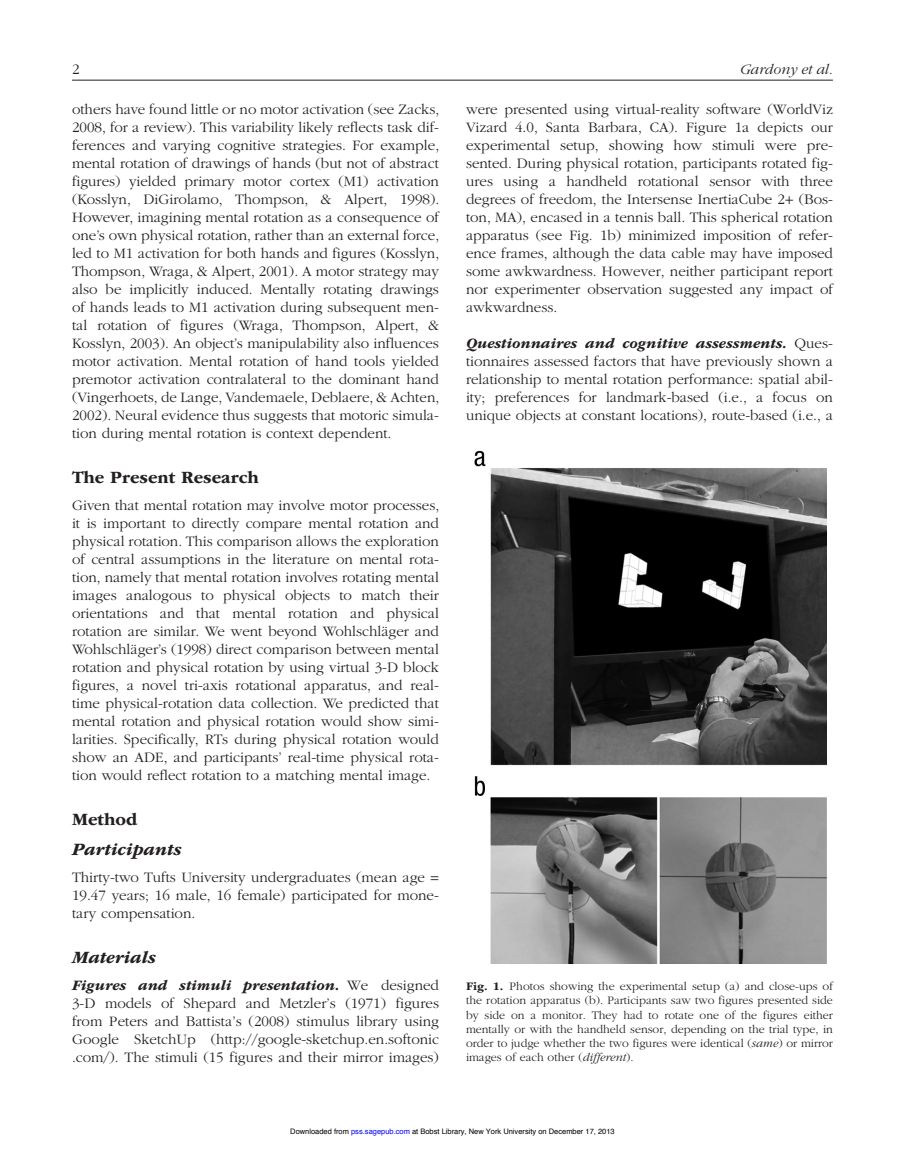
<style>
.page{position:relative;width:905px;height:1175px;background:#fff}
.page>*{position:absolute;margin:0;border:0;box-sizing:border-box;transform-origin:0 0}
.t1{font:700 18px "ITC Garamond Std";color:#231f20}
.t2{font:italic 700 18px "ITC Garamond Std";color:#231f20}
.t3{font:300 15px/18px "ITC Garamond Std";color:#231f20;text-align:justify}
.t4{font:italic 300 15px "ITC Garamond Std";color:#231f20}
.t5{font:300 12px/14.2px "ITC Garamond Std";color:#231f20;text-align:justify}
.t6{font:7.5px "Helvetica";color:#000}
.s1{font-weight:700;font-style:italic}
.s2{font-weight:700}
.s3{font-style:italic}
.s4{color:#00f}
</style>
<div class="page">
<hr style="left:72px;top:80px;width:760px;height:1px;background:#231f20">
<img style="left:474px;top:451px;width:352px;height:513px">
<p class="t3" style="left:72px;top:60px;width:9px">2</p>
<p class="t4" style="left:740px;top:61px;width:94px">Gardony et al.</p>
<p class="t3" style="left:72px;top:101px;width:369px">others have found little or no motor activation (see Zacks, 2008, for a review). This variability likely reflects task dif&shy;ferences and varying cognitive strategies. For example, mental rotation of drawings of hands (but not of abstract figures) yielded primary motor cortex (M1) activation (Kosslyn, DiGirolamo, Thompson, &amp; Alpert, 1998).<br>However, imagining mental rotation as a consequence of one’s own physical rotation, rather than an external force, led to M1 activation for both hands and figures (Kosslyn, Thompson, Wraga, &amp; Alpert, 2001). A motor strategy may also be implicitly induced. Mentally rotating drawings of hands leads to M1 activation during subsequent men&shy;tal rotation of figures (Wraga, Thompson, Alpert, &amp; Kosslyn, 2003). An object’s manipulability also influences motor activation. Mental rotation of hand tools yielded premotor activation contralateral to the dominant hand (Vingerhoets, de Lange, Vandemaele, Deblaere, &amp; Achten, 2002). Neural evidence thus suggests that motoric simula&shy;tion during mental rotation is context dependent.</p>
<p class="t1" style="left:72px;top:467px;width:188px">The Present Research</p>
<p class="t3" style="left:72px;top:497px;width:369px">Given that mental rotation may involve motor processes, it is important to directly compare mental rotation and physical rotation. This comparison allows the exploration of central assumptions in the literature on mental rota&shy;tion, namely that mental rotation involves rotating mental images analogous to physical objects to match their orientations and that mental rotation and physical rotation are similar. We went beyond Wohlschläger and Wohlschläger’s (1998) direct comparison between mental rotation and physical rotation by using virtual 3-D block figures, a novel tri-axis rotational apparatus, and real&shy;time physical-rotation data collection. We predicted that mental rotation and physical rotation would show simi&shy;larities. Specifically, RTs during physical rotation would show an ADE, and participants’ real-time physical rota&shy;tion would reflect rotation to a matching mental image.</p>
<p class="t1" style="left:72px;top:809px;width:67px">Method</p>
<p class="t2" style="left:72px;top:839px;width:111px">Participants</p>
<p class="t3" style="left:72px;top:869px;width:368px">Thirty-two Tufts University undergraduates (mean age = 19.47 years; 16 male, 16 female) participated for mone&shy;tary compensation.</p>
<p class="t2" style="left:72px;top:947px;width:85px">Materials</p>
<p class="t3" style="left:72px;top:977px;width:368px"><span class="s1">Figures and stimuli presentation.</span> We designed 3-D models of Shepard and Metzler’s (1971) figures from Peters and Battista’s (2008) stimulus library using Google SketchUp (http://google-sketchup.en.softonic .com/). The stimuli (15 figures and their mirror images)</p>
<p class="t3" style="left:466px;top:101px;width:368px">were presented using virtual-reality software (WorldViz Vizard 4.0, Santa Barbara, CA). Figure 1a depicts our experimental setup, showing how stimuli were pre&shy;sented. During physical rotation, participants rotated fig&shy;ures using a handheld rotational sensor with three degrees of freedom, the Intersense InertiaCube 2+ (Bos&shy;ton, MA), encased in a tennis ball. This spherical rotation apparatus (see Fig. 1b) minimized imposition of refer&shy;ence frames, although the data cable may have imposed some awkwardness. However, neither participant report nor experimenter observation suggested any impact of awkwardness.</p>
<p class="t3" style="left:466px;top:335px;width:368px"><span class="s1">Questionnaires and cognitive assessments.</span> Ques&shy;tionnaires assessed factors that have previously shown a relationship to mental rotation performance: spatial abil&shy;ity; preferences for landmark-based (i.e., a focus on unique objects at constant locations), route-based (i.e., a</p>
<p class="t5" style="left:466px;top:979px;width:368px"><span class="s2">Fig. 1.</span> Photos showing the experimental setup (a) and close-ups of the rotation apparatus (b). Participants saw two figures presented side by side on a monitor. They had to rotate one of the figures either mentally or with the handheld sensor, depending on the trial type, in order to judge whether the two figures were identical (<span class="s3">same</span>) or mirror images of each other (<span class="s3">different</span>).</p>
<p class="t6" style="left:290px;top:1128px;width:326px">Downloaded from <span class="s4">pss.sagepub.com</span> at Bobst Library, New York University on December 17, 2013</p>
</div>
